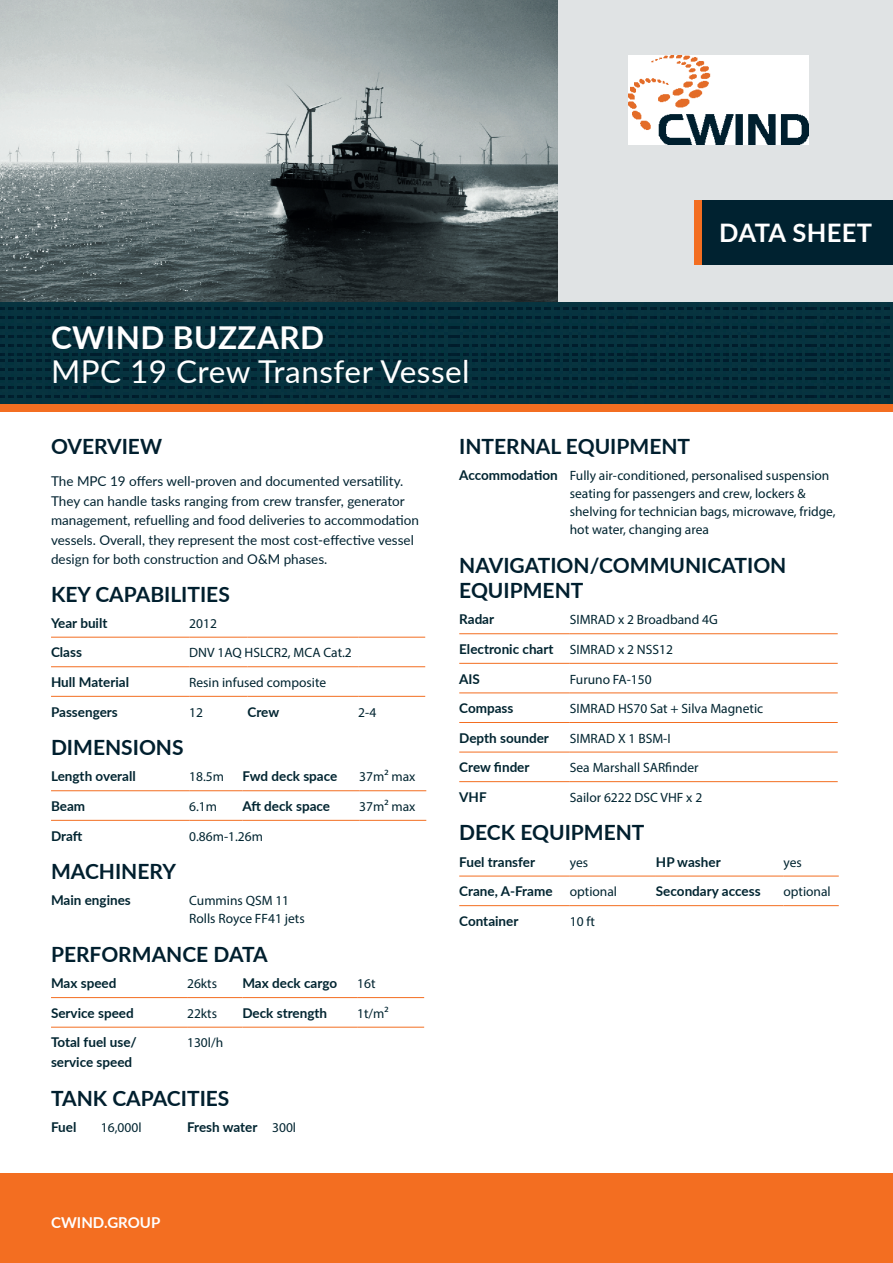
<style>
.page{position:relative;width:893px;height:1263px;background:#fff}
.page>*{position:absolute;margin:0;border:0;box-sizing:border-box;transform-origin:0 0}
.t1{font:31.5px "Lato";letter-spacing:.015em;color:#fff}
.t2{font:700 31.5px "Lato";letter-spacing:.015em;color:#fff}
.t3{font:700 25.5px "Lato";letter-spacing:.015em;color:#fff}
.t4{font:700 21px/25.5px "Lato";color:#001f2e}
.t5{font:700 15px "Lato";color:#fff}
.t6{font:13.5px/18px "Myriad Pro";color:#012430}
.t7{font:700 13.5px/19.5px "Lato";color:#012430}
.t8{font:13.5px/19.5px "Lato";color:#002230}
.s1{font-family:"Myriad Pro";font-weight:400}
.s2{font-family:"Lato";font-weight:700}
</style>
<div class="page">
<div style="left:0;top:1173px;width:893px;height:90px;background:#f36e21"></div>
<img style="left:0;top:302px;width:893px;height:102px">
<div style="left:0;top:404px;width:893px;height:8px;background:#f36e21"></div>
<div style="left:558px;top:0;width:335px;height:302px;background:#e0e3e4"></div>
<div style="left:702px;top:200px;width:191px;height:65px;background:#002230"></div>
<div style="left:694px;top:200px;width:8px;height:65px;background:#f36e21"></div>
<img style="left:629px;top:55px;width:179px;height:89px">
<svg style="left:0;top:0;width:558px;height:302px;background:#848e8f"></svg>
<hr style="left:51px;top:637px;width:138px;height:1px;background:#f36e21">
<hr style="left:51px;top:666px;width:138px;height:1px;background:#f36e21">
<hr style="left:51px;top:696px;width:138px;height:1px;background:#f36e21">
<hr style="left:189px;top:637px;width:59px;height:1px;background:#f36e21">
<hr style="left:248px;top:637px;width:110px;height:1px;background:#f36e21">
<hr style="left:358px;top:637px;width:67px;height:1px;background:#f36e21">
<hr style="left:189px;top:666px;width:59px;height:1px;background:#f36e21">
<hr style="left:248px;top:666px;width:110px;height:1px;background:#f36e21">
<hr style="left:358px;top:666px;width:67px;height:1px;background:#f36e21">
<hr style="left:189px;top:696px;width:59px;height:1px;background:#f36e21">
<hr style="left:248px;top:696px;width:110px;height:1px;background:#f36e21">
<hr style="left:358px;top:696px;width:67px;height:1px;background:#f36e21">
<hr style="left:51px;top:790px;width:138px;height:1px;background:#f36e21">
<hr style="left:189px;top:790px;width:53px;height:1px;background:#f36e21">
<hr style="left:359px;top:790px;width:67px;height:1px;background:#f36e21">
<hr style="left:51px;top:820px;width:138px;height:1px;background:#f36e21">
<hr style="left:189px;top:820px;width:53px;height:1px;background:#f36e21">
<hr style="left:359px;top:820px;width:67px;height:1px;background:#f36e21">
<hr style="left:242px;top:790px;width:117px;height:1px;background:#f36e21">
<hr style="left:242px;top:820px;width:117px;height:1px;background:#f36e21">
<hr style="left:51px;top:997px;width:136px;height:1px;background:#f36e21">
<hr style="left:51px;top:1027px;width:136px;height:1px;background:#f36e21">
<hr style="left:187px;top:997px;width:55px;height:1px;background:#f36e21">
<hr style="left:242px;top:997px;width:115px;height:1px;background:#f36e21">
<hr style="left:357px;top:997px;width:67px;height:1px;background:#f36e21">
<hr style="left:187px;top:1027px;width:55px;height:1px;background:#f36e21">
<hr style="left:242px;top:1027px;width:115px;height:1px;background:#f36e21">
<hr style="left:357px;top:1027px;width:67px;height:1px;background:#f36e21">
<hr style="left:459px;top:633px;width:111px;height:1px;background:#f36e21">
<hr style="left:459px;top:663px;width:111px;height:1px;background:#f36e21">
<hr style="left:459px;top:692px;width:111px;height:1px;background:#f36e21">
<hr style="left:459px;top:722px;width:111px;height:1px;background:#f36e21">
<hr style="left:459px;top:752px;width:111px;height:1px;background:#f36e21">
<hr style="left:459px;top:781px;width:111px;height:1px;background:#f36e21">
<hr style="left:570px;top:633px;width:268px;height:1px;background:#f36e21">
<hr style="left:570px;top:663px;width:268px;height:1px;background:#f36e21">
<hr style="left:570px;top:692px;width:268px;height:1px;background:#f36e21">
<hr style="left:570px;top:722px;width:268px;height:1px;background:#f36e21">
<hr style="left:570px;top:752px;width:268px;height:1px;background:#f36e21">
<hr style="left:570px;top:781px;width:268px;height:1px;background:#f36e21">
<hr style="left:459px;top:876px;width:111px;height:1px;background:#f36e21">
<hr style="left:459px;top:905px;width:111px;height:1px;background:#f36e21">
<hr style="left:570px;top:876px;width:86px;height:1px;background:#f36e21">
<hr style="left:656px;top:876px;width:127px;height:1px;background:#f36e21">
<hr style="left:783px;top:876px;width:56px;height:1px;background:#f36e21">
<hr style="left:570px;top:905px;width:86px;height:1px;background:#f36e21">
<hr style="left:656px;top:905px;width:127px;height:1px;background:#f36e21">
<hr style="left:783px;top:905px;width:56px;height:1px;background:#f36e21">
<h1 class="t2" style="left:51px;top:314px;width:275px">CWIND BUZZARD</h1>
<h1 class="t1" style="left:51px;top:349px;width:420px">MPC 19 Crew Transfer Vessel</h1>
<h2 class="t3" style="left:719px;top:214px;width:154px">DATA SHEET</h2>
<h3 class="t4" style="left:51px;top:432px;width:113px">OVERVIEW</h3>
<p class="t8" style="left:51px;top:471px;width:370px">The MPC 19 offers well-proven and documented versatility.<br>They can handle tasks ranging from crew transfer, generator management, refuelling and food deliveries to accommodation vessels. Overall, they represent the most cost-effective vessel design for both construction and O&amp;M phases.</p>
<h3 class="t4" style="left:51px;top:580px;width:180px">KEY CAPABILITIES</h3>
<p class="t7" style="left:51px;top:612px;width:58px">Year built</p>
<p class="t6" style="left:189px;top:614px;width:29px">2012</p>
<p class="t7" style="left:51px;top:642px;width:32px">Class</p>
<p class="t6" style="left:189px;top:644px;width:164px">DNV 1AQ HSLCR2, MCA Cat.2</p>
<p class="t7" style="left:51px;top:672px;width:80px">Hull Material</p>
<p class="t6" style="left:189px;top:673px;width:138px">Resin infused composite</p>
<p class="t7" style="left:51px;top:701px;width:68px">Passengers</p>
<p class="t6" style="left:189px;top:703px;width:15px">12</p>
<p class="t7" style="left:248px;top:701px;width:33px">Crew</p>
<p class="t6" style="left:358px;top:703px;width:19px">2-4</p>
<h3 class="t4" style="left:51px;top:734px;width:134px">DIMENSIONS</h3>
<p class="t7" style="left:51px;top:766px;width:86px">Length overall</p>
<p class="t6" style="left:189px;top:768px;width:36px">18.5m</p>
<p class="t7" style="left:242px;top:766px;width:97px">Fwd deck space</p>
<p class="t6" style="left:359px;top:768px;width:58px">37m² max</p>
<p class="t7" style="left:51px;top:796px;width:36px">Beam</p>
<p class="t6" style="left:189px;top:797px;width:29px">6.1m</p>
<p class="t7" style="left:242px;top:796px;width:89px">Aft deck space</p>
<p class="t6" style="left:359px;top:797px;width:58px">37m² max</p>
<p class="t7" style="left:51px;top:825px;width:33px">Draft</p>
<p class="t6" style="left:189px;top:827px;width:75px">0.86m-1.26m</p>
<h3 class="t4" style="left:51px;top:858px;width:126px">MACHINERY</h3>
<p class="t7" style="left:51px;top:890px;width:81px">Main engines</p>
<p class="t6" style="left:189px;top:892px;width:117px">Cummins QSM 11<br>Rolls Royce FF41 jets</p>
<h3 class="t4" style="left:51px;top:941px;width:218px">PERFORMANCE DATA</h3>
<p class="t7" style="left:51px;top:973px;width:67px">Max speed</p>
<p class="t6" style="left:187px;top:974px;width:31px">26kts</p>
<p class="t7" style="left:242px;top:973px;width:96px">Max deck cargo</p>
<p class="t6" style="left:357px;top:974px;width:20px">16t</p>
<p class="t7" style="left:51px;top:1002px;width:84px">Service speed</p>
<p class="t6" style="left:187px;top:1004px;width:31px">22kts</p>
<p class="t7" style="left:242px;top:1002px;width:86px">Deck strength</p>
<p class="t6" style="left:357px;top:1004px;width:33px">1t/m²</p>
<p class="t7" style="left:51px;top:1032px;width:87px">Total fuel use/ service speed</p>
<p class="t6" style="left:187px;top:1034px;width:38px">130l/h</p>
<h3 class="t4" style="left:51px;top:1084px;width:180px">TANK CAPACITIES</h3>
<p class="t7" style="left:51px;top:1116px;width:27px">Fuel</p>
<p class="t6" style="left:101px;top:1118px;width:42px">16,000l</p>
<p class="t7" style="left:187px;top:1116px;width:110px">Fresh water <span class="s1">300l</span></p>
<p class="t5" style="left:51px;top:1212px;width:111px">CWIND.GROUP</p>
<h3 class="t4" style="left:459px;top:432px;width:232px">INTERNAL EQUIPMENT</h3>
<p class="t6" style="left:570px;top:466px;width:267px;text-indent:-111px"><span class="s2">Accommodation</span> Fully air-conditioned, personalised suspension seating for passengers and crew, lockers &amp; shelving for technician bags, microwave, fridge, hot water, changing area</p>
<h3 class="t4" style="left:459px;top:551px;width:329px">NAVIGATION/COMMUNICATION<br>EQUIPMENT</h3>
<p class="t7" style="left:459px;top:609px;width:36px">Radar</p>
<p class="t6" style="left:570px;top:611px;width:150px">SIMRAD x 2 Broadband 4G</p>
<p class="t7" style="left:459px;top:634px;width:215px;line-height:29.5px">Electronic chart <span class="s1">SIMRAD x 2 NSS12<br></span>AIS</p>
<p class="t6" style="left:570px;top:670px;width:83px">Furuno FA-150</p>
<p class="t7" style="left:459px;top:698px;width:56px">Compass</p>
<p class="t6" style="left:570px;top:699px;width:195px">SIMRAD HS70 Sat + Silva Magnetic</p>
<p class="t7" style="left:459px;top:727px;width:91px">Depth sounder</p>
<p class="t6" style="left:570px;top:729px;width:102px">SIMRAD X 1 BSM-I</p>
<p class="t7" style="left:459px;top:757px;width:72px">Crew finder</p>
<p class="t6" style="left:570px;top:758px;width:130px">Sea Marshall SARfinder</p>
<p class="t7" style="left:459px;top:787px;width:29px">VHF</p>
<p class="t6" style="left:570px;top:788px;width:134px">Sailor 6222 DSC VHF x 2</p>
<h3 class="t4" style="left:459px;top:819px;width:187px">DECK EQUIPMENT</h3>
<p class="t7" style="left:459px;top:851px;width:77px">Fuel transfer</p>
<p class="t6" style="left:570px;top:853px;width:20px">yes</p>
<p class="t7" style="left:656px;top:851px;width:66px">HP washer</p>
<p class="t6" style="left:783px;top:853px;width:20px">yes</p>
<p class="t7" style="left:459px;top:881px;width:95px">Crane, A-Frame</p>
<p class="t6" style="left:570px;top:882px;width:49px">optional</p>
<p class="t7" style="left:656px;top:881px;width:106px">Secondary access</p>
<p class="t6" style="left:783px;top:882px;width:49px">optional</p>
<p class="t7" style="left:459px;top:911px;width:61px">Container</p>
<p class="t6" style="left:570px;top:912px;width:27px">10 ft</p>
</div>
